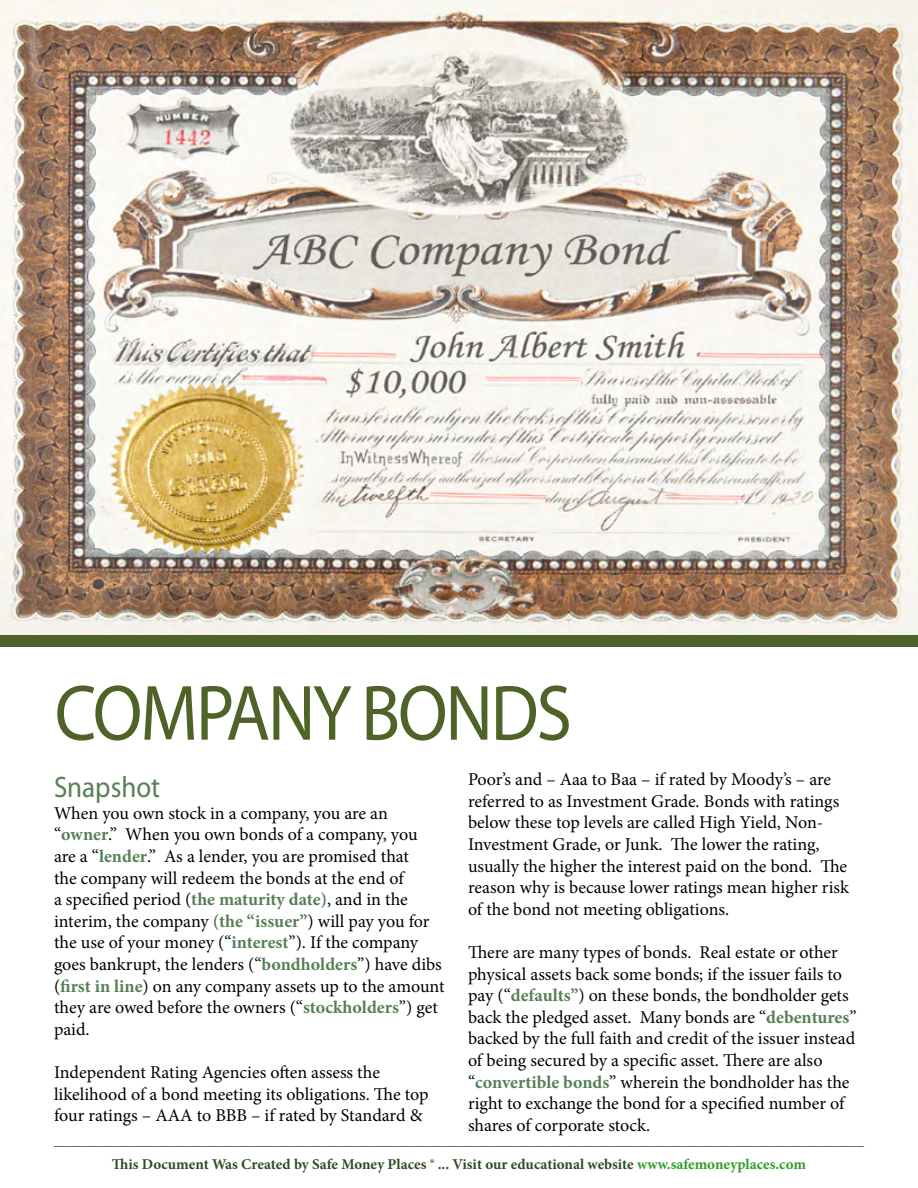
<style>
.page{position:relative;width:918px;height:1188px;background:#fff}
.page>*{position:absolute;margin:0;border:0;box-sizing:border-box;transform-origin:0 0}
.t1{font:79.2px "Myriad Pro";letter-spacing:-.03em;color:#4f6328;scale:.91 1}
.t2{font:29.7px "Myriad Pro";color:#568056;scale:.91 1}
.t3{font:18px/21.6px "Minion Pro";letter-spacing:-.005em;color:#000}
.t4{font:700 15px/24px "Minion Pro";color:#314c23;text-align:center}
.s1{font-weight:700;color:#568056}
.s2{color:#2f9d2d}
</style>
<div class="page">
<img style="left:0;top:0;width:918px;height:635px">
<div style="left:0;top:635px;width:918px;height:11px;background:#4f6328"></div>
<h1 class="t1" style="left:55px;top:664px;width:562px">COMPANY BONDS</h1>
<h2 class="t2" style="left:54px;top:769px;width:118px">SNAPSHOT</h2>
<p class="t3" style="left:54px;top:802px;width:392px">When you own stock in a company, you are an “<span class="s1">owner</span>.” When you own bonds of a company, you<br>are a “<span class="s1">lender</span>.” As a lender, you are promised that<br>the company will redeem the bonds at the end of<br>a specified period (<span class="s1">the maturity date)</span>, and in the interim, the company <span class="s1">(the “issuer”</span>) will pay you for the use of your money (“<span class="s1">interest</span>”). If the company goes bankrupt, the lenders (“<span class="s1">bondholders</span>”) have dibs (<span class="s1">first in line</span>) on any company assets up to the amount they are owed before the owners (“<span class="s1">stockholders</span>”) get paid.</p>
<p class="t3" style="left:54px;top:1061px;width:376px">Independent Rating Agencies often assess the likelihood of a bond meeting its obligations. The top four ratings – AAA to BBB – if rated by Standard &amp;</p>
<p class="t3" style="left:468px;top:769px;width:382px">Poor’s and – Aaa to Baa – if rated by Moody’s – are referred to as Investment Grade. Bonds with ratings below these top levels are called High Yield, Non-Investment Grade, or Junk. The lower the rating, usually the higher the interest paid on the bond. The reason why is because lower ratings mean higher risk of the bond not meeting obligations.</p>
<p class="t3" style="left:468px;top:942px;width:390px">There are many types of bonds. Real estate or other physical assets back some bonds; if the issuer fails to pay (“<span class="s1">defaults”</span>) on these bonds, the bondholder gets back the pledged asset. Many bonds are “<span class="s1">debentures</span>” backed by the full faith and credit of the issuer instead of being secured by a specific asset. There are also “<span class="s1">convertible bonds</span>” wherein the bondholder has the right to exchange the bond for a specified number of shares of corporate stock.</p>
<p class="t4" style="left:54px;top:1128px;width:811px">____________________________________________________________________________________________________________<br>This Document Was Created by Safe Money Places ® ... Visit our educational website <span class="s2">www.safemoneyplaces.com</span></p>
</div>
